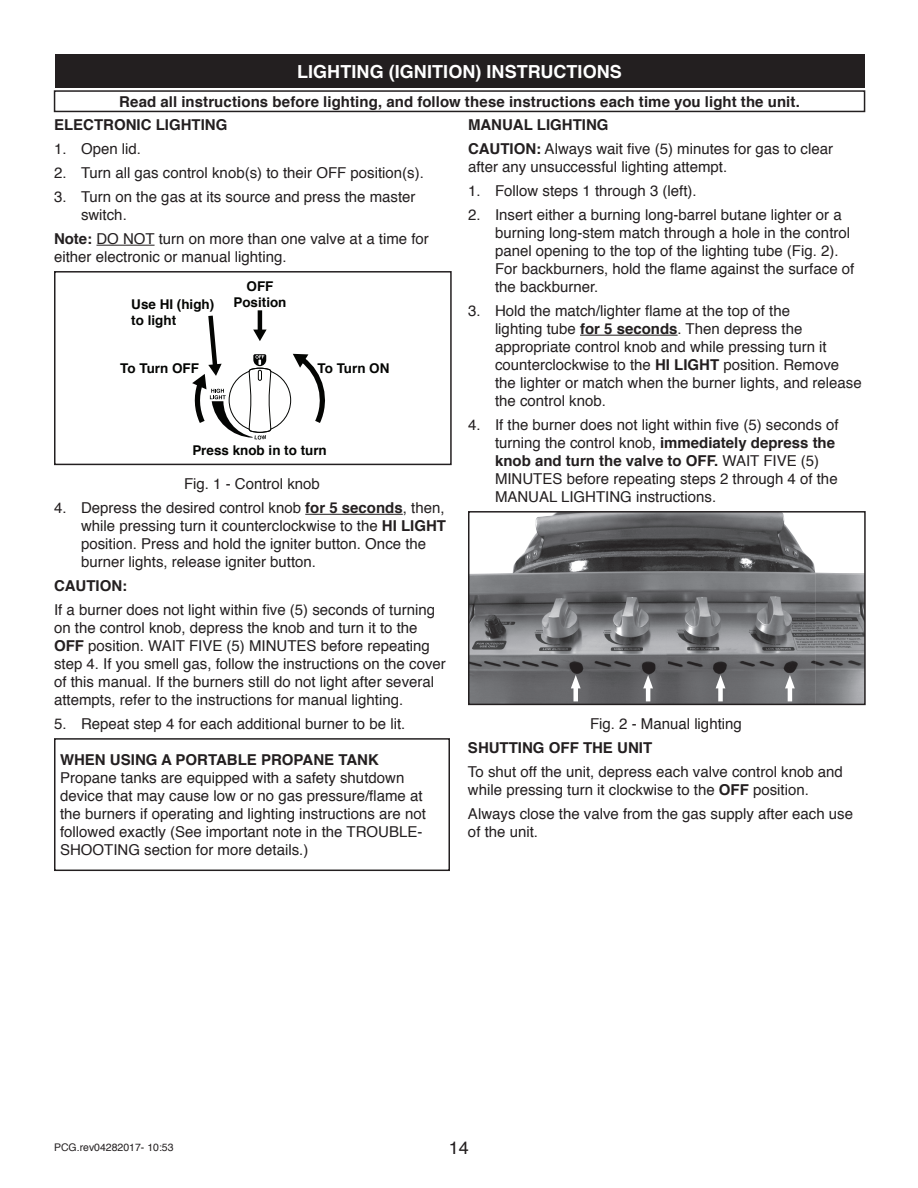
<style>
.page{position:relative;width:918px;height:1188px;background:#fff}
.page>*{position:absolute;margin:0;border:0;box-sizing:border-box;transform-origin:0 0}
.t1{font:700 18px "Helvetica";letter-spacing:.005em;color:#fff}
.t2{font:18px "Helvetica";color:#231f20}
.t3{font:15px/18px "Helvetica";color:#231f20}
.t4{font:700 15px/23.2px "Helvetica";color:#231f20}
.t5{font:700 13.5px "Helvetica";color:#040503}
.t6{font:10.5px "Helvetica";color:#231f20}
.s1{font-weight:700}
</style>
<div class="page">
<div style="left:55px;top:54px;width:810px;height:34px;background:#231f20"></div>
<div style="left:54px;top:90px;width:811px;height:22px;border:2px solid #231f20"></div>
<hr style="left:96px;top:245px;width:59px;height:1px;background:#231f20">
<hr style="left:305px;top:514px;width:98px;height:1px;background:#231f20">
<hr style="left:258px;top:310px;width:4px;height:22px;background:#5b5c5a">
<svg style="left:192px;top:311px;width:133px;height:129px"></svg>
<div style="left:54px;top:271px;width:398px;height:194px;border:2px solid #231f20"></div>
<div style="left:54px;top:738px;width:396px;height:133px;border:2px solid #231f20"></div>
<hr style="left:580px;top:335px;width:98px;height:1px;background:#231f20">
<img style="left:471px;top:514px;width:345px;height:188px">
<img style="left:815px;top:573px;width:48px;height:129px">
<div style="left:468px;top:511px;width:398px;height:194px;border:2px solid #231f20"></div>
<div style="left:573px;top:684px;width:5px;height:17px;background:#fff"></div>
<svg style="left:571px;top:675px;width:10px;height:13px"></svg>
<hr style="left:646px;top:684px;width:4px;height:17px;background:#fff">
<svg style="left:643px;top:675px;width:10px;height:13px"></svg>
<div style="left:718px;top:684px;width:5px;height:17px;background:#fff"></div>
<svg style="left:716px;top:675px;width:9px;height:13px"></svg>
<hr style="left:788px;top:684px;width:4px;height:17px;background:#fff">
<svg style="left:785px;top:675px;width:10px;height:13px"></svg>
<p class="t1" style="left:297px;top:57px;width:326px">LIGHTING (IGNITION) INSTRUCTIONS</p>
<p class="t4" style="left:54px;top:90px;width:747px;text-indent:65px">Read all instructions before lighting, and follow these instructions each time you light the unit.<br>ELECTRONIC LIGHTING</p>
<p class="t3" style="left:54px;top:140px;width:89px">1. Open lid.</p>
<p class="t3" style="left:54px;top:164px;width:371px">2. Turn all gas control knob(s) to their OFF position(s).</p>
<p class="t3" style="left:81px;top:188px;width:336px;text-indent:-27px">3. Turn on the gas at its source and press the master switch.</p>
<p class="t3" style="left:54px;top:230px;width:376px"><span class="s1">Note:</span> DO NOT turn on more than one valve at a time for either electronic or manual lighting.</p>
<p class="t3" style="left:468px;top:113px;width:367px;line-height:24px"><span class="s1">MANUAL LIGHTING<br>CAUTION:</span> Always wait five (5) minutes for gas to clear</p>
<p class="t3" style="left:468px;top:158px;width:261px">after any unsuccessful lighting attempt.</p>
<p class="t3" style="left:468px;top:182px;width:230px">1. Follow steps 1 through 3 (left).</p>
<p class="t3" style="left:495px;top:206px;width:361px;text-indent:-27px">2. Insert either a burning long-barrel butane lighter or a burning long-stem match through a hole in the control panel opening to the top of the lighting tube (Fig. 2).<br>For backburners, hold the flame against the surface of the backburner.</p>
<p class="t3" style="left:495px;top:302px;width:368px;text-indent:-27px">3. Hold the match/lighter flame at the top of the<br>lighting tube <span class="s1">for 5 seconds</span>. Then depress the appropriate control knob and while pressing turn it counterclockwise to the <span class="s1">HI LIGHT</span> position. Remove the lighter or match when the burner lights, and release the control knob.</p>
<p class="t3" style="left:495px;top:416px;width:345px;text-indent:-27px">4. If the burner does not light within five (5) seconds of turning the control knob, <span class="s1">immediately depress the knob and turn the valve to OFF.</span> WAIT FIVE (5)<br>MINUTES before repeating steps 2 through 4 of the MANUAL LIGHTING instructions.</p>
<p class="t5" style="left:247px;top:275px;width:28px">OFF</p>
<p class="t5" style="left:131px;top:293px;width:84px">Use HI (high)</p>
<p class="t5" style="left:233px;top:291px;width:55px">Position</p>
<p class="t5" style="left:131px;top:309px;width:46px">to light</p>
<p class="t5" style="left:120px;top:357px;width:80px">To Turn OFF</p>
<p class="t5" style="left:317px;top:357px;width:73px">To Turn ON</p>
<p class="t5" style="left:192px;top:439px;width:136px">Press knob in to turn</p>
<p class="t3" style="left:184px;top:475px;width:137px">Fig. 1 - Control knob</p>
<p class="t3" style="left:81px;top:499px;width:367px;text-indent:-27px">4. Depress the desired control knob <span class="s1">for 5 seconds</span>, then, while pressing turn it counterclockwise to the <span class="s1">HI LIGHT </span>position. Press and hold the igniter button. Once the burner lights, release igniter button.</p>
<p class="t4" style="left:54px;top:574px;width:75px">CAUTION:</p>
<p class="t3" style="left:54px;top:601px;width:393px">If a burner does not light within five (5) seconds of turning on the control knob, depress the knob and turn it to the <span class="s1">OFF</span> position. WAIT FIVE (5) MINUTES before repeating step 4. If you smell gas, follow the instructions on the cover of this manual. If the burners still do not light after several attempts, refer to the instructions for manual lighting.</p>
<p class="t3" style="left:54px;top:715px;width:353px">5. Repeat step 4 for each additional burner to be lit.</p>
<p class="t4" style="left:60px;top:749px;width:320px">WHEN USING A PORTABLE PROPANE TANK</p>
<p class="t3" style="left:60px;top:769px;width:368px">Propane tanks are equipped with a safety shutdown device that may cause low or no gas pressure/flame at the burners if operating and lighting instructions are not followed exactly (See important note in the TROUBLE-SHOOTING section for more details.)</p>
<p class="t3" style="left:590px;top:715px;width:153px">Fig. 2 - Manual lighting</p>
<p class="t4" style="left:468px;top:736px;width:186px">SHUTTING OFF THE UNIT</p>
<p class="t3" style="left:468px;top:763px;width:376px">To shut off the unit, depress each valve control knob and while pressing turn it clockwise to the <span class="s1">OFF</span> position.</p>
<p class="t3" style="left:468px;top:805px;width:387px">Always close the valve from the gas supply after each use of the unit.</p>
<p class="t6" style="left:54px;top:1140px;width:121px">PCG.rev04282017- 10:53</p>
<p class="t2" style="left:449px;top:1134px;width:22px">14</p>
</div>
